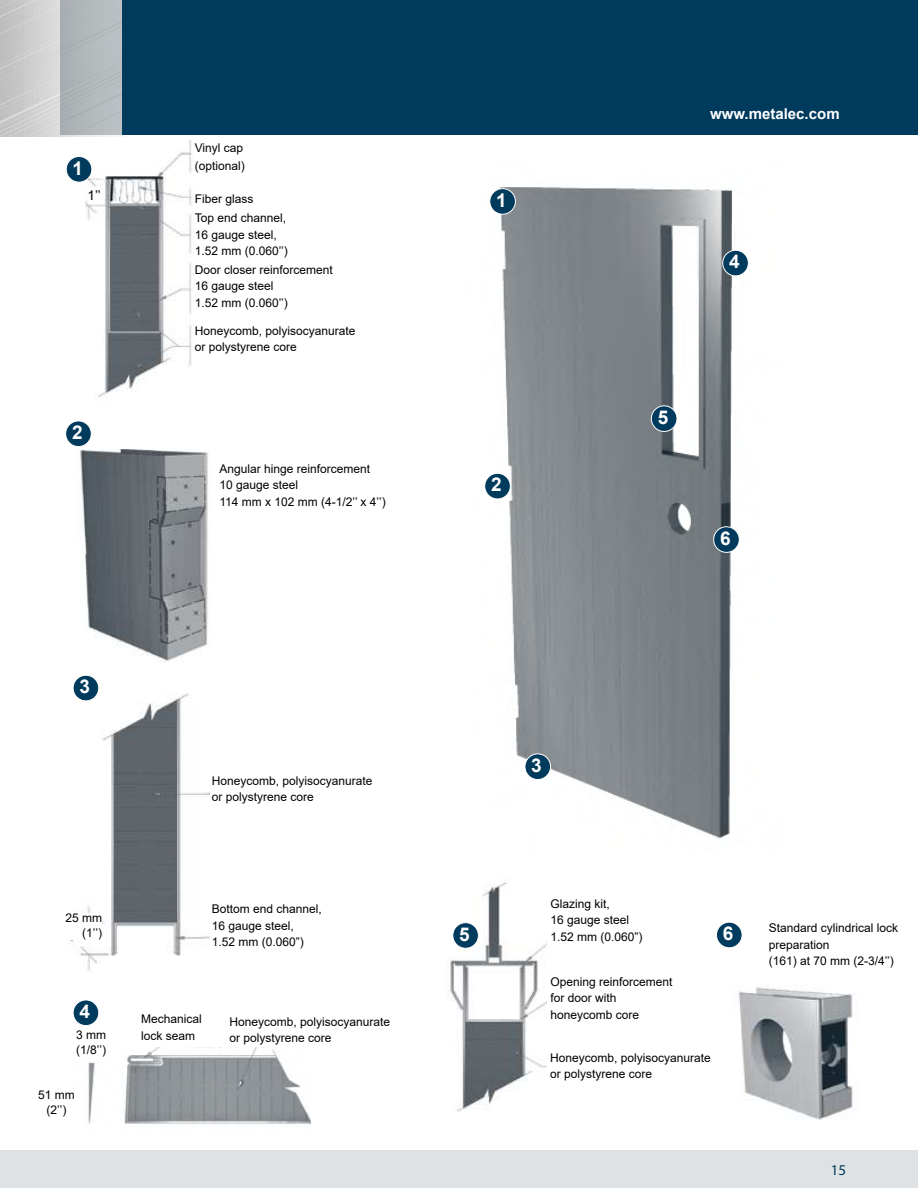
<style>
.page{position:relative;width:918px;height:1188px;background:#fff}
.page>*{position:absolute;margin:0;border:0;box-sizing:border-box;transform-origin:0 0}
.t1{font:700 19.05px "Arial";color:#fff}
.t2{font:700 15px "Arial";color:#fff}
.t3{font:15px "Myriad Pro";color:#003a5d}
.t4{font:13.5px "Arial";color:#000}
.t5{font:12px/16.5px "Arial";color:#000}
</style>
<div class="page">
<svg style="left:0;top:0;width:118px;height:136px;background:#cecece"></svg>
<div style="left:60px;top:0;width:62px;height:135px;background:#b2b8bb"></div>
<div style="left:122px;top:0;width:796px;height:135px;background:#003a5d"></div>
<div style="left:0;top:1151px;width:918px;height:37px;background:#dfe2e4"></div>
<img style="left:450px;top:882px;width:97px;height:229px">
<img style="left:88px;top:1047px;width:222px;height:77px">
<img style="left:70px;top:692px;width:140px;height:279px">
<img style="left:86px;top:140px;width:106px;height:257px">
<img style="left:486px;top:187px;width:261px;height:652px">
<img style="left:80px;top:450px;width:131px;height:212px">
<img style="left:738px;top:987px;width:115px;height:133px">
<div style="left:525px;top:754px;width:26px;height:26px;background:#003a5d;border-radius:50%"></div>
<div style="left:525px;top:753px;width:26px;height:27px;border:1px solid #fff;border-radius:50%"></div>
<div style="left:723px;top:250px;width:25px;height:26px;background:#003a5d;border-radius:50%"></div>
<div style="left:722px;top:250px;width:27px;height:26px;border:1px solid #fff;border-radius:50%"></div>
<div style="left:651px;top:406px;width:26px;height:25px;background:#003a5d;border-radius:50%"></div>
<div style="left:651px;top:405px;width:26px;height:27px;border:1px solid #fff;border-radius:50%"></div>
<div style="left:714px;top:527px;width:25px;height:25px;background:#003a5d;border-radius:50%"></div>
<div style="left:713px;top:526px;width:27px;height:27px;border:1px solid #fff;border-radius:50%"></div>
<div style="left:66px;top:157px;width:26px;height:25px;background:#003a5d;border-radius:50%"></div>
<div style="left:66px;top:156px;width:26px;height:27px;border:1px solid #fff;border-radius:50%"></div>
<div style="left:66px;top:421px;width:25px;height:26px;background:#003a5d;border-radius:50%"></div>
<div style="left:65px;top:421px;width:27px;height:26px;border:1px solid #fff;border-radius:50%"></div>
<div style="left:73px;top:675px;width:26px;height:26px;background:#003a5d;border-radius:50%"></div>
<div style="left:73px;top:675px;width:26px;height:26px;border:1px solid #fff;border-radius:50%"></div>
<div style="left:73px;top:1000px;width:26px;height:26px;background:#003a5d;border-radius:50%"></div>
<div style="left:73px;top:1000px;width:26px;height:26px;border:1px solid #fff;border-radius:50%"></div>
<div style="left:453px;top:923px;width:25px;height:25px;background:#003a5d;border-radius:50%"></div>
<div style="left:452px;top:922px;width:27px;height:27px;border:1px solid #fff;border-radius:50%"></div>
<div style="left:716px;top:922px;width:26px;height:26px;background:#003a5d;border-radius:50%"></div>
<div style="left:716px;top:922px;width:26px;height:26px;border:1px solid #fff;border-radius:50%"></div>
<div style="left:490px;top:189px;width:25px;height:25px;background:#003a5d;border-radius:50%"></div>
<div style="left:489px;top:188px;width:27px;height:27px;border:1px solid #fff;border-radius:50%"></div>
<div style="left:485px;top:473px;width:25px;height:26px;background:#003a5d;border-radius:50%"></div>
<div style="left:484px;top:473px;width:27px;height:26px;border:1px solid #fff;border-radius:50%"></div>
<div style="left:51px;top:914px;width:51px;height:26px;background:#fff"></div>
<div style="left:66px;top:1030px;width:51px;height:30px;background:#fff"></div>
<h1 class="t1" style="left:73px;top:155px;width:12px">1</h1>
<p class="t4" style="left:88px;top:186px;width:15px">1’’</p>
<h1 class="t1" style="left:72px;top:419px;width:12px">2</h1>
<p class="t5" style="left:195px;top:139px;width:52px;line-height:18px">Vinyl cap (optional)</p>
<p class="t5" style="left:195px;top:189px;width:93px;line-height:19.6px">Fiber glass<br>Top end channel,</p>
<p class="t5" style="left:195px;top:226px;width:95px">16 gauge steel,<br>1.52 mm (0.060’’)</p>
<p class="t5" style="left:195px;top:261px;width:140px">Door closer reinforcement<br>16 gauge steel<br>1.52 mm (0.060’’)</p>
<p class="t5" style="left:195px;top:322px;width:162px">Honeycomb, polyisocyanurate or polystyrene core</p>
<p class="t5" style="left:219px;top:460px;width:168px">Angular hinge reinforcement<br>10 gauge steel<br>114 mm x 102 mm (4-1/2’’ x 4’’)</p>
<h1 class="t1" style="left:79px;top:673px;width:12px">3</h1>
<p class="t5" style="left:212px;top:772px;width:162px">Honeycomb, polyisocyanurate or polystyrene core</p>
<p class="t5" style="left:65px;top:911px;width:38px;line-height:15px;text-align:right">25 mm (1’’)</p>
<h1 class="t1" style="left:79px;top:998px;width:12px">4</h1>
<p class="t5" style="left:76px;top:1027px;width:31px;line-height:15px">3 mm (1/8’’)</p>
<p class="t5" style="left:38px;top:1087px;width:38px;line-height:15px;text-align:center">51 mm (2’’)</p>
<p class="t5" style="left:212px;top:901px;width:112px">Bottom end channel,<br>16 gauge steel,<br>1.52 mm (0.060”)</p>
<p class="t5" style="left:141px;top:1010px;width:62px">Mechanical lock seam</p>
<p class="t5" style="left:229px;top:1013px;width:162px">Honeycomb, polyisocyanurate or polystyrene core</p>
<h1 class="t1" style="left:496px;top:187px;width:12px">1</h1>
<h1 class="t1" style="left:491px;top:471px;width:12px">2</h1>
<h1 class="t1" style="left:531px;top:752px;width:12px">3</h1>
<p class="t2" style="left:710px;top:103px;width:131px">www.metalec.com</p>
<h1 class="t1" style="left:729px;top:248px;width:12px">4</h1>
<h1 class="t1" style="left:658px;top:404px;width:12px">5</h1>
<h1 class="t1" style="left:720px;top:525px;width:12px">6</h1>
<p class="t5" style="left:550px;top:895px;width:94px">Glazing kit,<br>16 gauge steel<br>1.52 mm (0.060”)</p>
<h1 class="t1" style="left:459px;top:921px;width:12px">5</h1>
<h1 class="t1" style="left:723px;top:920px;width:12px">6</h1>
<p class="t5" style="left:550px;top:973px;width:124px">Opening reinforcement for door with honeycomb core</p>
<p class="t5" style="left:550px;top:1049px;width:162px">Honeycomb, polyisocyanurate or polystyrene core</p>
<p class="t5" style="left:769px;top:920px;width:131px">Standard cylindrical lock preparation<br>(161) at 70 mm (2-3/4’’)</p>
<p class="t3" style="left:831px;top:1160px;width:17px">15</p>
</div>
